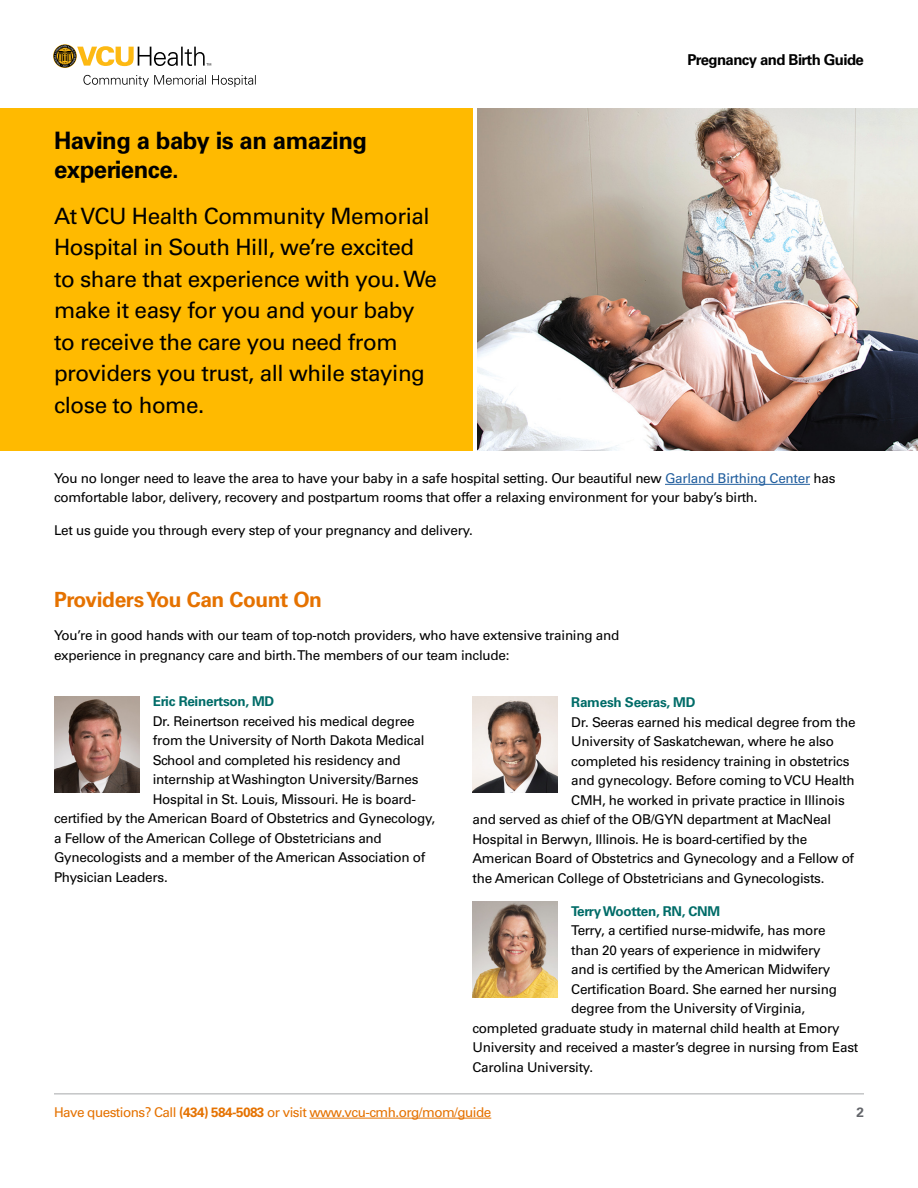
<style>
.page{position:relative;width:918px;height:1188px;background:#fff}
.page>*{position:absolute;margin:0;border:0;box-sizing:border-box;transform-origin:0 0}
.Section_Header{font:700 24px/28.5px "Univers";letter-spacing:-.02em;color:#000}
.Introduction{font:22.5px/31.5px "Univers";letter-spacing:-.02em;color:#000}
.Section_Header-2{font:700 21px "Univers";letter-spacing:-.02em;color:#e57200}
.t1{font:700 15px "Univers";letter-spacing:-.04em;color:#000}
.Body{font:13.5px/19.5px "Univers";letter-spacing:-.02em;color:#000}
.t2{font:13.5px "Univers";letter-spacing:-.04em;color:#e57200}
.Body-2{font:700 13.5px "Univers";letter-spacing:-.02em;color:#006c68}
.t3{font:700 13.5px "Univers";color:#63656a}
.s1{color:#215e9e}
.s2{font-weight:700}
</style>
<div class="page">
<hr style="left:310px;top:1118px;width:181px;height:1px;background:#e57200">
<hr style="left:54px;top:1094px;width:810px;height:1px;background:#a7a8aa">
<svg style="left:53px;top:45px;width:203px;height:42px"></svg>
<img style="left:54px;top:696px;width:85px;height:97px">
<div style="left:0;top:108px;width:472px;height:342px;background:#ffba00"></div>
<hr style="left:665px;top:484px;width:145px;height:1px;background:#215e9e">
<img style="left:477px;top:108px;width:441px;height:342px">
<img style="left:472px;top:696px;width:86px;height:97px">
<img style="left:472px;top:901px;width:86px;height:97px">
<p class="Section_Header" style="left:54px;top:127px;width:315px">Having a baby is an amazing experience.</p>
<p class="Introduction" style="left:54px;top:200px;width:384px">At VCU Health Community Memorial<br>Hospital in South Hill, we’re excited to share that experience with you. We make it easy for you and your baby to receive the care you need from providers you trust, all while staying close to home.</p>
<p class="t1" style="left:687px;top:51px;width:178px">Pregnancy and Birth Guide</p>
<p class="Body" style="left:54px;top:469px;width:783px">You no longer need to leave the area to have your baby in a safe hospital setting. Our beautiful new <span class="s1">Garland Birthing Center</span> has comfortable labor, delivery, recovery and postpartum rooms that offer a relaxing environment for your baby’s birth.</p>
<p class="Body" style="left:54px;top:521px;width:420px">Let us guide you through every step of your pregnancy and delivery.</p>
<p class="Section_Header-2" style="left:54px;top:588px;width:270px">Providers You Can Count On</p>
<p class="Body" style="left:54px;top:626px;width:567px">You’re in good hands with our team of top-notch providers, who have extensive training and experience in pregnancy care and birth. The members of our team include:</p>
<p class="Body-2" style="left:153px;top:694px;width:123px">Eric Reinertson, MD</p>
<p class="Body" style="left:153px;top:711px;width:263px">Dr. Reinertson received his medical degree</p>
<p class="Body" style="left:153px;top:731px;width:273px">from the University of North Dakota Medical</p>
<p class="Body" style="left:153px;top:750px;width:249px">School and completed his residency and</p>
<p class="Body" style="left:153px;top:770px;width:267px">internship at Washington University/Barnes</p>
<p class="Body" style="left:153px;top:789px;width:265px">Hospital in St. Louis, Missouri. He is board-</p>
<p class="Body" style="left:54px;top:809px;width:383px">certified by the American Board of Obstetrics and Gynecology,</p>
<p class="Body" style="left:54px;top:828px;width:329px">a Fellow of the American College of Obstetricians and</p>
<p class="Body" style="left:54px;top:848px;width:373px">Gynecologists and a member of the American Association of</p>
<p class="Body" style="left:54px;top:867px;width:115px">Physician Leaders.</p>
<p class="Body-2" style="left:571px;top:695px;width:126px">Ramesh Seeras, MD</p>
<p class="Body" style="left:571px;top:712px;width:286px">Dr. Seeras earned his medical degree from the</p>
<p class="Body" style="left:571px;top:732px;width:264px">University of Saskatchewan, where he also</p>
<p class="Body" style="left:571px;top:751px;width:280px">completed his residency training in obstetrics</p>
<p class="Body" style="left:571px;top:771px;width:285px">and gynecology. Before coming to VCU Health</p>
<p class="Body" style="left:571px;top:790px;width:275px">CMH, he worked in private practice in Illinois</p>
<p class="Body" style="left:472px;top:810px;width:360px">and served as chief of the OB/GYN department at MacNeal</p>
<p class="Body" style="left:472px;top:829px;width:336px">Hospital in Berwyn, Illinois. He is board-certified by the</p>
<p class="Body" style="left:472px;top:849px;width:383px">American Board of Obstetrics and Gynecology and a Fellow of</p>
<p class="Body" style="left:472px;top:868px;width:354px">the American College of Obstetricians and Gynecologists.</p>
<p class="Body-2" style="left:571px;top:903px;width:150px">Terry Wootten, RN, CNM</p>
<p class="Body" style="left:571px;top:921px;width:256px">Terry, a certified nurse-midwife, has more</p>
<p class="Body" style="left:571px;top:940px;width:251px">than 20 years of experience in midwifery</p>
<p class="Body" style="left:571px;top:960px;width:260px">and is certified by the American Midwifery</p>
<p class="Body" style="left:571px;top:979px;width:267px">Certification Board. She earned her nursing</p>
<p class="Body" style="left:571px;top:999px;width:235px">degree from the University of Virginia,</p>
<p class="Body" style="left:472px;top:1018px;width:369px">completed graduate study in maternal child health at Emory</p>
<p class="Body" style="left:472px;top:1038px;width:387px">University and received a master’s degree in nursing from East</p>
<p class="Body" style="left:472px;top:1057px;width:122px">Carolina University.</p>
<p class="t2" style="left:54px;top:1104px;width:439px">Have questions? Call <span class="s2">(434) 584-5083</span> or visit www.vcu-cmh.org/mom/guide</p>
<p class="t3" style="left:856px;top:1104px;width:9px">2</p>
</div>
